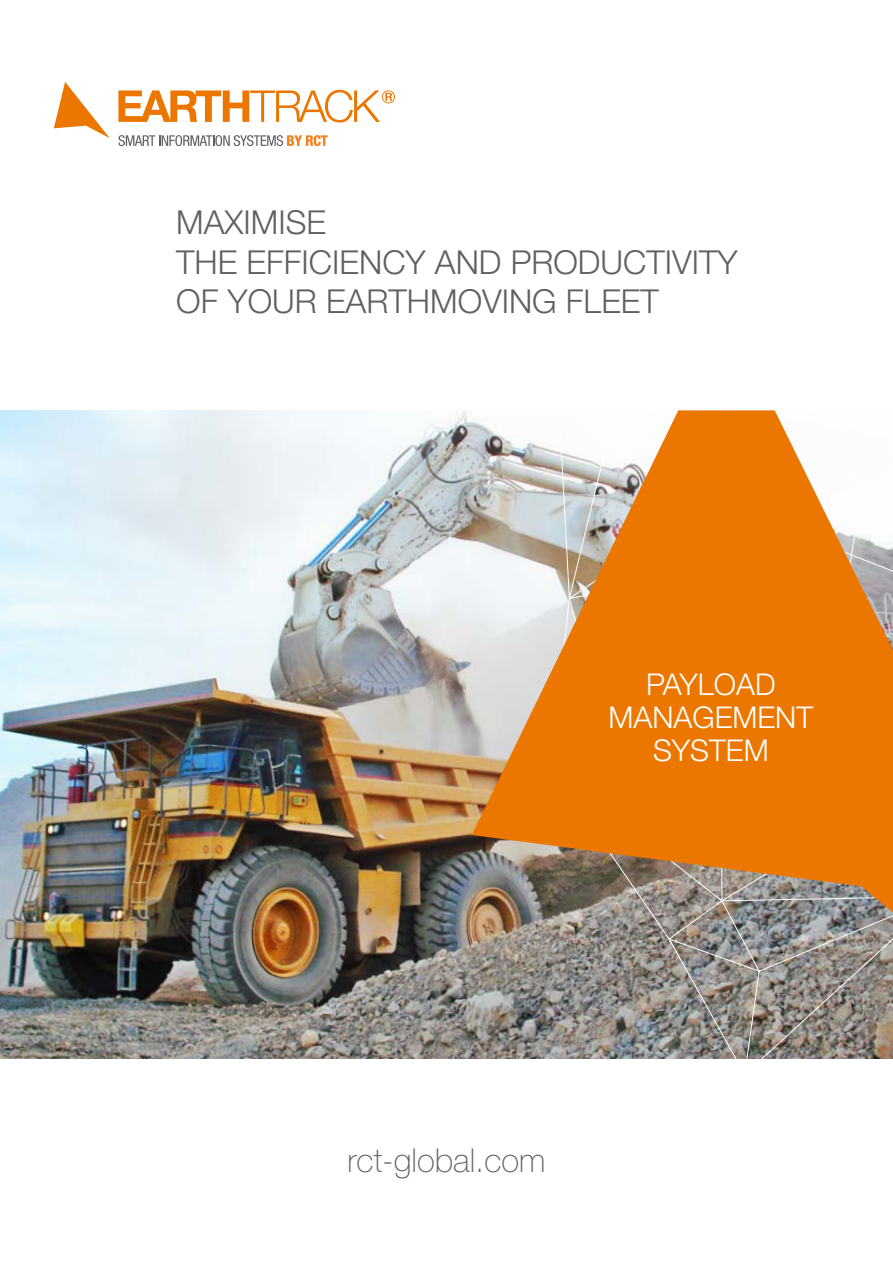
<style>
.page{position:relative;width:893px;height:1263px;background:#fff}
.page>*{position:absolute;margin:0;border:0;box-sizing:border-box;transform-origin:0 0}
.t1{font:300 33px/39.6px "Helvetica Neue LT Std";color:#5f6062}
.t2{font:100 33px "Helvetica Neue LT Std";color:#5f6062}
.t3{font:300 30px/33px "Helvetica Neue LT Std";color:#fff;text-align:center}
</style>
<div class="page">
<img style="left:0;top:410px;width:548px;height:649px">
<img style="left:548px;top:931px;width:345px;height:128px">
<svg style="left:472px;top:410px;width:421px;height:521px;background:#db9349"></svg>
<svg style="left:118px;top:135px;width:210px;height:11px"></svg>
<svg style="left:54px;top:82px;width:56px;height:56px"></svg>
<svg style="left:118px;top:90px;width:277px;height:33px"></svg>
<p class="t1" style="left:176px;top:202px;width:563px">MAXIMISE<br>THE EFFICIENCY AND PRODUCTIVITY<br>OF YOUR EARTHMOVING FLEET</p>
<p class="t3" style="left:609px;top:667px;width:206px">PAYLOAD<br>MANAGEMENT<br>SYSTEM</p>
<p class="t2" style="left:347px;top:1142px;width:200px">rct-global.com</p>
</div>
